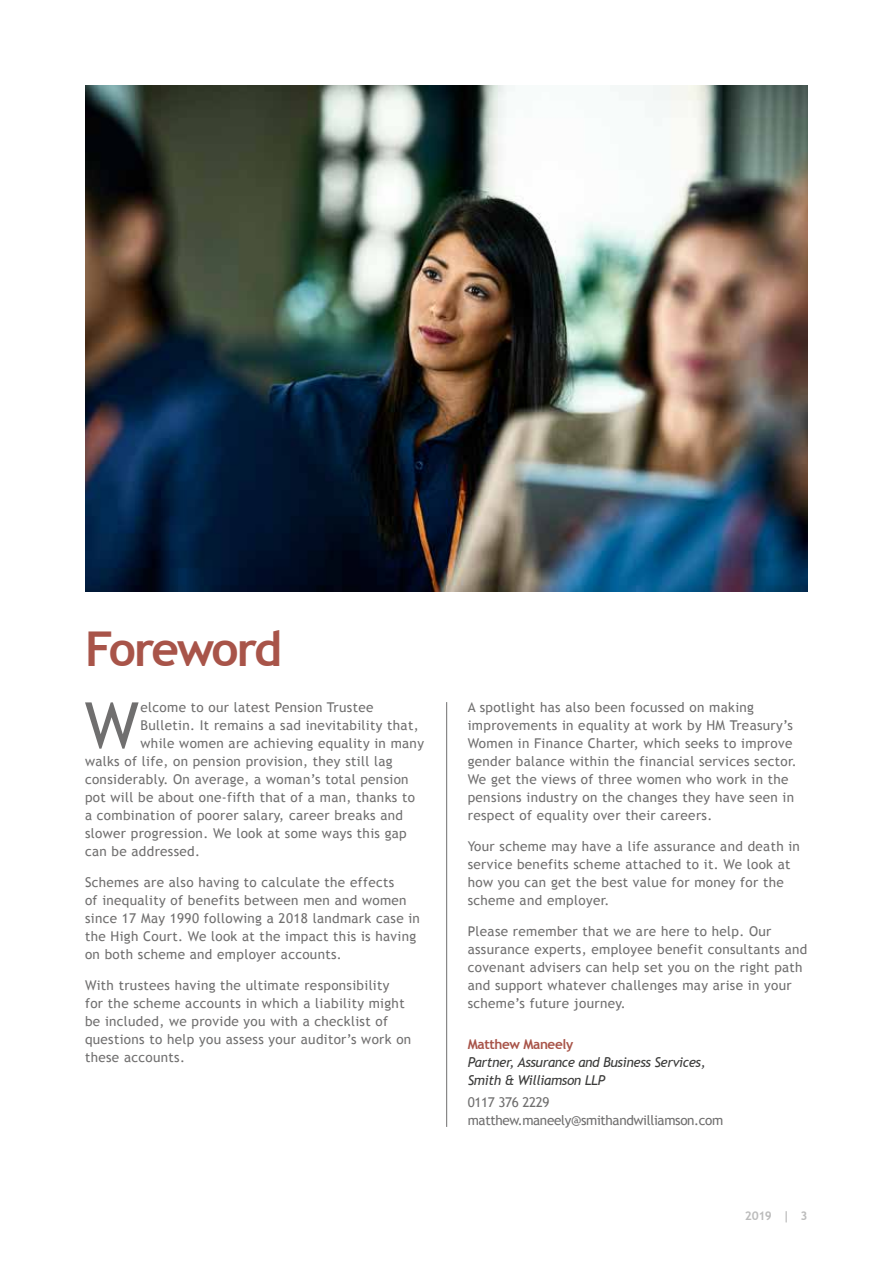
<style>
.page{position:relative;width:893px;height:1263px;background:#fff}
.page>*{position:absolute;margin:0;border:0;box-sizing:border-box;transform-origin:0 0}
.t1{font:63.75px "Trebuchet MS";color:#706f6f}
.t2{font:700 48px "Trebuchet MS";letter-spacing:-.06em;color:#a85449}
.t3{font:13.5px/18px "Trebuchet MS";letter-spacing:.025em;color:#706f6f}
.t4{font:italic 13.5px/18px "Trebuchet MS";letter-spacing:-.025em;color:#3c3c3b}
.t5{font:13.5px/18px "Trebuchet MS";letter-spacing:-.025em;color:#706f6f}
.t6{font:700 13.5px "Trebuchet MS";letter-spacing:-.025em;color:#a85449}
.t7{font:700 12px "Trebuchet MS";color:#bcbcbc}
</style>
<div class="page">
<img style="left:85px;top:85px;width:723px;height:507px">
<hr style="left:446px;top:702px;width:1px;height:425px;background:#706f6f">
<h2 class="t2" style="left:85px;top:619px;width:198px">Foreword</h2>
<h1 class="t1" style="left:85px;top:688px;width:56px">W</h1>
<p class="t3" style="left:141px;top:698px;width:234px">elcome to our latest Pension Trustee</p>
<p class="t3" style="left:141px;top:716px;width:280px">Bulletin. It remains a sad inevitability that,</p>
<p class="t3" style="left:141px;top:734px;width:285px">while women are achieving equality in many</p>
<p class="t3" style="left:85px;top:752px;width:309px">walks of life, on pension provision, they still lag</p>
<p class="t3" style="left:85px;top:770px;width:325px">considerably. On average, a woman’s total pension</p>
<p class="t3" style="left:85px;top:788px;width:331px">pot will be about one-fifth that of a man, thanks to</p>
<p class="t3" style="left:85px;top:806px;width:319px">a combination of poorer salary, career breaks and</p>
<p class="t3" style="left:85px;top:824px;width:323px">slower progression. We look at some ways this gap</p>
<p class="t3" style="left:85px;top:842px;width:117px">can be addressed.</p>
<p class="t3" style="left:85px;top:873px;width:336px">Schemes are also having to calculate the effects<br>of inequality of benefits between men and women since 17 May 1990 following a 2018 landmark case in the High Court. We look at the impact this is having on both scheme and employer accounts.</p>
<p class="t3" style="left:85px;top:976px;width:328px">With trustees having the ultimate responsibility<br>for the scheme accounts in which a liability might be included, we provide you with a checklist of questions to help you assess your auditor’s work on these accounts.</p>
<p class="t3" style="left:468px;top:698px;width:331px">A spotlight has also been focussed on making improvements in equality at work by HM Treasury’s Women in Finance Charter, which seeks to improve gender balance within the financial services sector.<br>We get the views of three women who work in the pensions industry on the changes they have seen in respect of equality over their careers.</p>
<p class="t3" style="left:468px;top:837px;width:334px">Your scheme may have a life assurance and death in service benefits scheme attached to it. We look at how you can get the best value for money for the scheme and employer.</p>
<p class="t3" style="left:468px;top:922px;width:341px">Please remember that we are here to help. Our assurance experts, employee benefit consultants and covenant advisers can help set you on the right path and support whatever challenges may arise in your scheme’s future journey.</p>
<p class="t6" style="left:468px;top:1035px;width:107px">Matthew Maneely</p>
<p class="t4" style="left:468px;top:1053px;width:239px">Partner, Assurance and Business Services,<br>Smith &amp; Williamson LLP</p>
<p class="t5" style="left:468px;top:1093px;width:257px">0117 376 2229 matthew.maneely@smithandwilliamson.com</p>
<p class="t7" style="left:745px;top:1209px;width:64px">2019 | 3</p>
</div>
